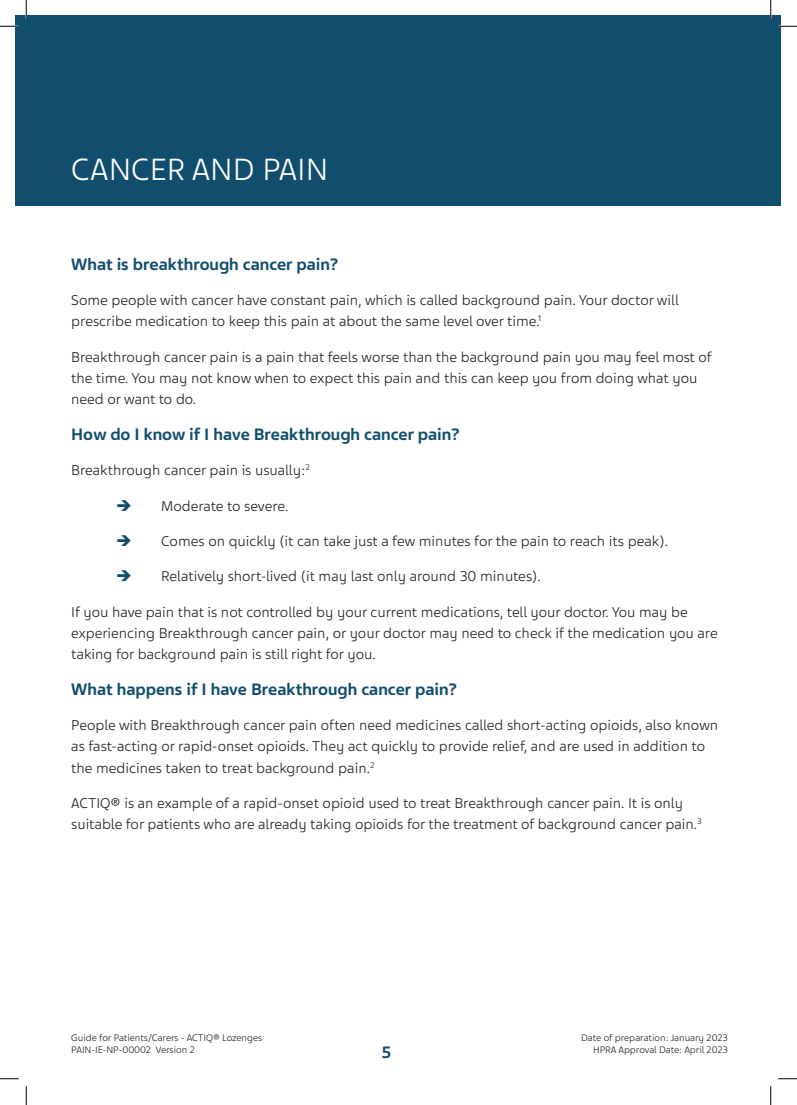
<style>
.page{position:relative;width:797px;height:1105px;background:#fff}
.page>*{position:absolute;margin:0;border:0;box-sizing:border-box;transform-origin:0 0}
.t1{font:300 32.5px "Teva Sans";color:#fff}
.t2{font:700 17.5px "Teva Sans";color:#114e6e}
.t3{font:300 15px/21.2px "Teva Sans";color:#231f20}
.t4{font:300 10px "Teva Sans";color:#231f20}
.s1{color:#114e6e}
</style>
<div class="page">
<div style="left:16px;top:16px;width:765px;height:190px;background:#114e6e"></div>
<svg style="left:0;top:25px;width:19px;height:2px"></svg>
<svg style="left:778px;top:25px;width:19px;height:2px"></svg>
<svg style="left:0;top:1078px;width:19px;height:1px"></svg>
<svg style="left:778px;top:1078px;width:19px;height:1px"></svg>
<svg style="left:25px;top:0;width:2px;height:19px"></svg>
<svg style="left:25px;top:1086px;width:2px;height:19px"></svg>
<svg style="left:770px;top:0;width:1px;height:19px"></svg>
<svg style="left:770px;top:1086px;width:1px;height:19px"></svg>
<h1 class="t1" style="left:71px;top:151px;width:259px">CANCER AND PAIN</h1>
<p class="t2" style="left:71px;top:253px;width:268px">What is breakthrough cancer pain?</p>
<p class="t3" style="left:71px;top:290px;width:609px">Some people with cancer have constant pain, which is called background pain. Your doctor will prescribe medication to keep this pain at about the same level over time.<sup>1</sup></p>
<p class="t3" style="left:71px;top:346px;width:642px">Breakthrough cancer pain is a pain that feels worse than the background pain you may feel most of the time. You may not know when to expect this pain and this can keep you from doing what you need or want to do.</p>
<p class="t2" style="left:71px;top:423px;width:390px">How do I know if I have Breakthrough cancer pain?</p>
<p class="t3" style="left:71px;top:460px;width:240px">Breakthrough cancer pain is usually:<sup>2</sup></p>
<p class="t3" style="left:116px;top:495px;width:173px"><span class="s1">➔</span> Moderate to severe.</p>
<p class="t3" style="left:116px;top:530px;width:553px"><span class="s1">➔</span> Comes on quickly (it can take just a few minutes for the pain to reach its peak).</p>
<p class="t3" style="left:116px;top:566px;width:426px"><span class="s1">➔</span> Relatively short-lived (it may last only around 30 minutes).</p>
<p class="t3" style="left:71px;top:601px;width:648px">If you have pain that is not controlled by your current medications, tell your doctor. You may be experiencing Breakthrough cancer pain, or your doctor may need to check if the medication you are taking for background pain is still right for you.</p>
<p class="t2" style="left:71px;top:678px;width:387px">What happens if I have Breakthrough cancer pain?</p>
<p class="t3" style="left:71px;top:715px;width:648px">People with Breakthrough cancer pain often need medicines called short-acting opioids, also known as fast-acting or rapid-onset opioids. They act quickly to provide relief, and are used in addition to the medicines taken to treat background pain.<sup>2</sup></p>
<p class="t3" style="left:71px;top:793px;width:632px">ACTIQ® is an example of a rapid-onset opioid used to treat Breakthrough cancer pain. It is only suitable for patients who are already taking opioids for the treatment of background cancer pain.<sup>3</sup></p>
<p class="t4" style="left:71px;top:1032px;width:192px">Guide for Patients/Carers - ACTIQ® Lozenges</p>
<p class="t4" style="left:581px;top:1032px;width:148px">Date of preparation: January 2023</p>
<p class="t4" style="left:71px;top:1044px;width:125px">PAIN-IE-NP-00002 Version 2</p>
<p class="t4" style="left:593px;top:1044px;width:136px">HPRA Approval Date: April 2023</p>
<p class="t2" style="left:382px;top:1041px;width:11px">5</p>
</div>
